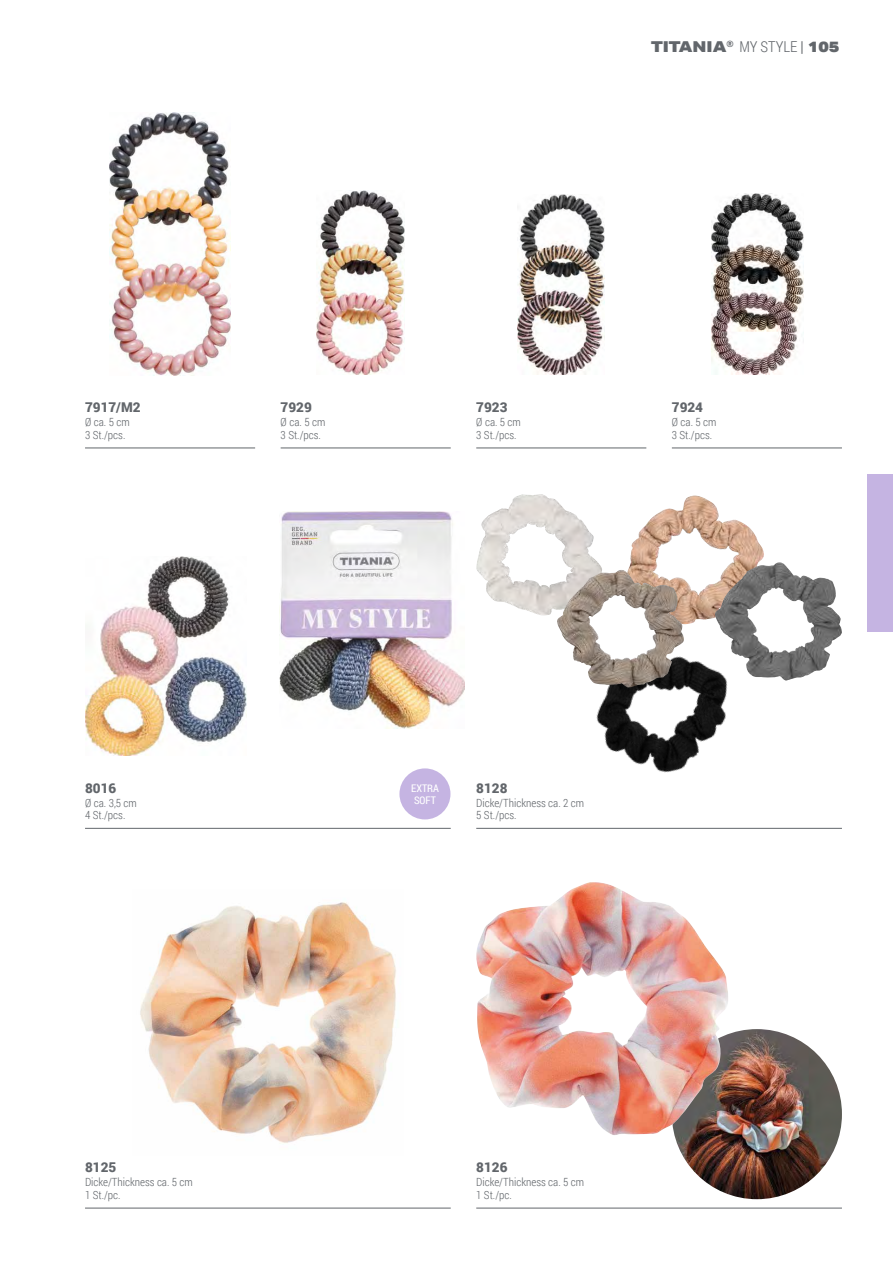
<style>
.page{position:relative;width:893px;height:1263px;background:#fff}
.page>*{position:absolute;margin:0;border:0;box-sizing:border-box;transform-origin:0 0}
.t1{font:900 15px "Aktiv Grotesk Ex";color:#62666b}
.t2{font:900 13.5px "Roboto";color:#62666b}
.t3{font:300 11.25px/12.8px "Roboto Condensed";color:#62666b}
.t4{font:10.5px/12px "Roboto Condensed";color:#fff}
.s1{font-family:"Roboto Condensed";font-weight:300}
.s2{font-family:"Roboto Condensed";font-weight:400}
</style>
<div class="page">
<div style="left:867px;top:474px;width:26px;height:157px;background:#c5b4e2"></div>
<img style="left:672px;top:1029px;width:170px;height:170px;border-radius:85px">
<img style="left:476px;top:882px;width:252px;height:253px">
<img style="left:140px;top:902px;width:256px;height:241px">
<img style="left:85px;top:557px;width:162px;height:198px">
<img style="left:279px;top:511px;width:186px;height:218px">
<img style="left:110px;top:113px;width:120px;height:262px">
<img style="left:517px;top:194px;width:88px;height:181px">
<img style="left:711px;top:194px;width:92px;height:181px">
<img style="left:316px;top:191px;width:88px;height:184px">
<hr style="left:85px;top:828px;width:366px;height:1px;background:#62666b">
<hr style="left:85px;top:448px;width:170px;height:1px;background:#62666b">
<hr style="left:476px;top:1208px;width:366px;height:1px;background:#62666b">
<hr style="left:85px;top:1208px;width:366px;height:1px;background:#62666b">
<hr style="left:672px;top:448px;width:170px;height:1px;background:#62666b">
<hr style="left:476px;top:448px;width:170px;height:1px;background:#62666b">
<hr style="left:281px;top:448px;width:170px;height:1px;background:#62666b">
<img style="left:628px;top:495px;width:136px;height:130px">
<img style="left:715px;top:562px;width:127px;height:118px">
<img style="left:596px;top:632px;width:150px;height:141px">
<img style="left:476px;top:494px;width:126px;height:121px">
<img style="left:557px;top:570px;width:127px;height:117px">
<hr style="left:476px;top:828px;width:366px;height:1px;background:#62666b">
<div style="left:399px;top:768px;width:51px;height:51px;background:#c5b4e2;border-radius:50%"></div>
<h1 class="t1" style="left:651px;top:37px;width:190px">TITANIA<sup>®</sup> <span class="s1">MY STYLE</span> <span class="s2">|</span> 105</h1>
<p class="t2" style="left:85px;top:398px;width:57px">7917/M2</p>
<p class="t3" style="left:85px;top:416px;width:46px">Ø ca. 5 cm<br>3 St./pcs.</p>
<p class="t2" style="left:281px;top:398px;width:33px">7929</p>
<p class="t3" style="left:281px;top:416px;width:46px">Ø ca. 5 cm<br>3 St./pcs.</p>
<p class="t2" style="left:476px;top:398px;width:33px">7923</p>
<p class="t3" style="left:476px;top:416px;width:46px">Ø ca. 5 cm<br>3 St./pcs.</p>
<p class="t2" style="left:672px;top:398px;width:33px">7924</p>
<p class="t3" style="left:672px;top:416px;width:46px">Ø ca. 5 cm<br>3 St./pcs.</p>
<p class="t2" style="left:85px;top:778px;width:33px">8016</p>
<p class="t3" style="left:85px;top:796px;width:53px">Ø ca. 3,5 cm<br>4 St./pcs.</p>
<p class="t2" style="left:85px;top:1158px;width:33px">8125</p>
<p class="t3" style="left:85px;top:1176px;width:109px">Dicke/Thickness ca. 5 cm<br>1 St./pc.</p>
<p class="t4" style="left:411px;top:781px;width:29px">EXTRA<br>SOFT</p>
<p class="t2" style="left:476px;top:778px;width:33px">8128</p>
<p class="t3" style="left:476px;top:796px;width:109px">Dicke/Thickness ca. 2 cm<br>5 St./pcs.</p>
<p class="t2" style="left:476px;top:1158px;width:33px">8126</p>
<p class="t3" style="left:476px;top:1176px;width:109px">Dicke/Thickness ca. 5 cm<br>1 St./pc.</p>
</div>
